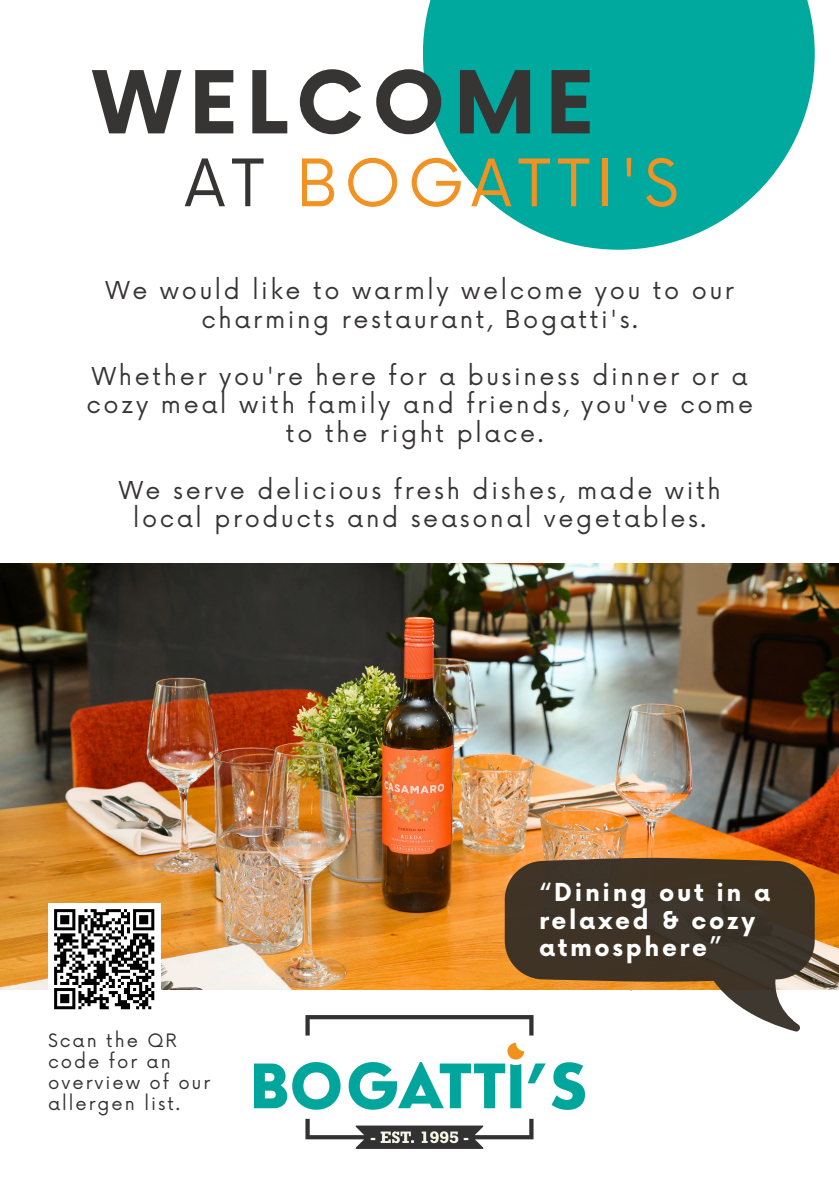
<style>
.page{position:relative;width:839px;height:1191px;background:#fff}
.page>*{position:absolute;margin:0;border:0;box-sizing:border-box;transform-origin:0 0}
.t1{font:700 84.4px "Now";letter-spacing:.1em;color:#373434}
.t2{font:63.6px "Now";letter-spacing:.1em;color:#f29222}
.t3{font:700 24.2px/27.6px "Now";letter-spacing:.11em;color:#fff}
.t4{font:24px/28.4px "Now";letter-spacing:.11em;color:#373434;text-align:center}
.t5{font:18px/21px "Now";letter-spacing:.11em;color:#333}
.s1{color:#373434}
</style>
<div class="page">
<img style="left:0;top:563px;width:838px;height:426px">
<img style="left:255px;top:1015px;width:330px;height:134px">
<svg style="left:504px;top:858px;width:310px;height:174px"></svg>
<svg style="left:423px;top:0;width:391px;height:250px;fill:#00a99d"></svg>
<div style="left:48px;top:903px;width:112px;height:112px;background:#fff"></div>
<svg style="left:54px;top:909px;width:101px;height:101px"></svg>
<h1 class="t1" style="left:93px;top:57px;width:502px">WELCOME</h1>
<p class="t2" style="left:185px;top:148px;width:495px"><span class="s1">AT</span> BOGATTI'S</p>
<h4 class="t4" style="left:105px;top:278px;width:630px">We would like to warmly welcome you to our charming restaurant, Bogatti's.</h4>
<h4 class="t4" style="left:86px;top:363px;width:668px">Whether you're here for a business dinner or a cozy meal with family and friends, you've come to the right place.</h4>
<h4 class="t4" style="left:119px;top:477px;width:603px">We serve delicious fresh dishes, made with local products and seasonal vegetables.</h4>
<p class="t5" style="left:48px;top:1031px;width:164px">Scan the QR code for an overview of our allergen list.</p>
<h2 class="t3" style="left:539px;top:880px;width:233px">“Dining out in a relaxed &amp; cozy atmosphere”</h2>
</div>
